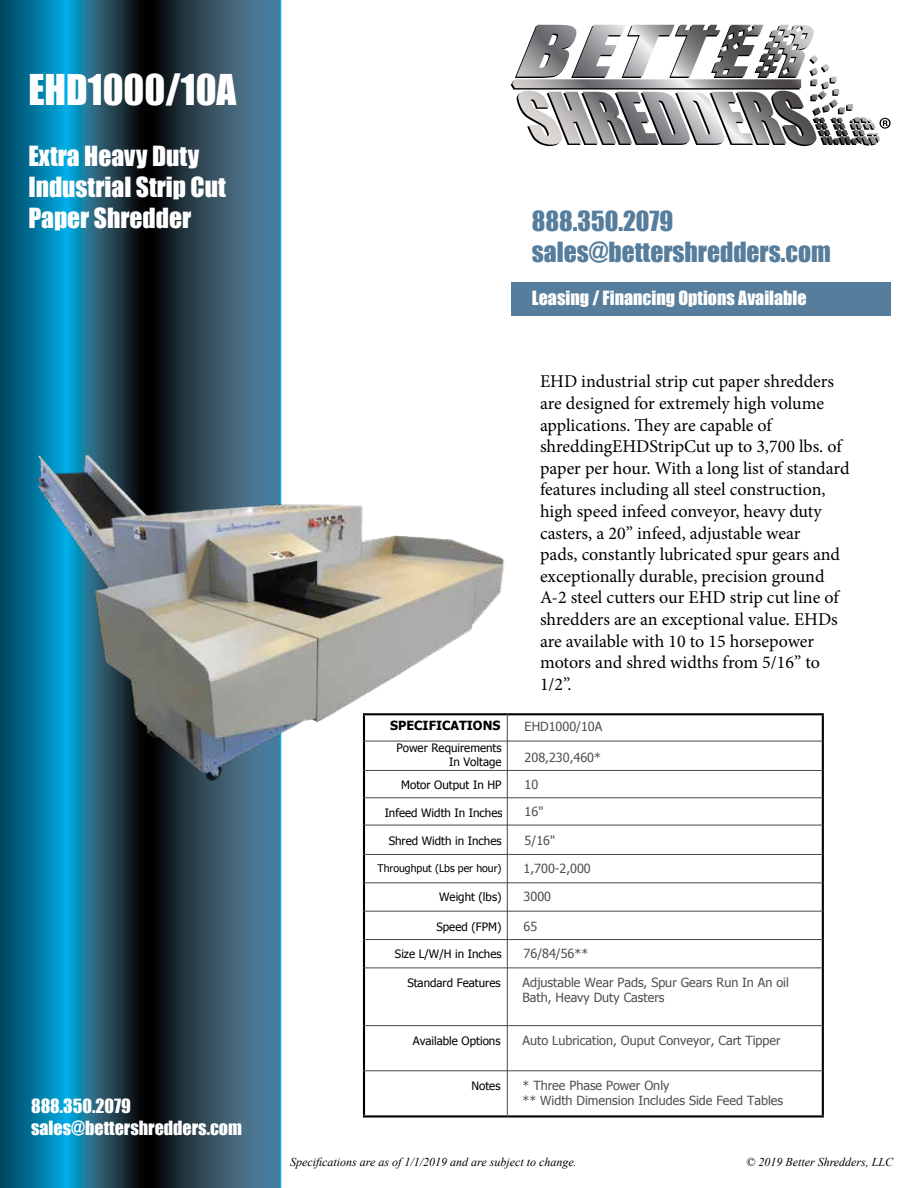
<style>
.page{position:relative;width:918px;height:1188px;background:#fff}
.page>*{position:absolute;margin:0;border:0;box-sizing:border-box;transform-origin:0 0}
.t1{font:39px "Impact";color:#fff}
.t2{font:25.5px/30.6px "Impact";color:#fff}
.t3{font:25.5px/30.6px "Impact";color:#567d9c}
.t4{font:18px/21.6px "Minion Pro";letter-spacing:-.005em;color:#000}
.t5{font:18px/21.6px "Impact";color:#fff}
.t6{font:12.6px/27.3px "Tahoma";color:#505050}
.t7{font:700 12.6px "Tahoma";color:#000}
.t8{font:italic 12px "Times New Roman";color:#000}
.t9{font:11.55px/13.6px "Tahoma";color:#000;text-align:right}
.t10{font:10.5px "Tahoma";color:#000}
</style>
<div class="page">
<svg style="left:0;top:0;width:281px;height:1188px;background:#1b576f"></svg>
<svg style="left:511px;top:83px;width:367px;height:63px"></svg>
<svg style="left:512px;top:25px;width:327px;height:109px"></svg>
<svg style="left:879px;top:118px;width:12px;height:11px"></svg>
<div style="left:511px;top:283px;width:380px;height:33px;background:#567d9c"></div>
<hr style="left:363px;top:713px;width:461px;height:2px;background:#000">
<hr style="left:363px;top:1115px;width:461px;height:2px;background:#000">
<hr style="left:822px;top:715px;width:2px;height:400px;background:#000">
<hr style="left:363px;top:715px;width:2px;height:400px;background:#000">
<hr style="left:507px;top:713px;width:1px;height:405px;background:#505050">
<hr style="left:363px;top:741px;width:460px;height:1px;background:#505050">
<hr style="left:363px;top:770px;width:460px;height:1px;background:#505050">
<hr style="left:363px;top:797px;width:460px;height:1px;background:#505050">
<hr style="left:363px;top:825px;width:460px;height:1px;background:#505050">
<hr style="left:363px;top:854px;width:460px;height:1px;background:#505050">
<hr style="left:363px;top:882px;width:460px;height:1px;background:#505050">
<hr style="left:363px;top:911px;width:460px;height:1px;background:#505050">
<hr style="left:363px;top:967px;width:460px;height:1px;background:#505050">
<hr style="left:363px;top:939px;width:460px;height:1px;background:#505050">
<hr style="left:363px;top:1025px;width:460px;height:1px;background:#505050">
<hr style="left:363px;top:1070px;width:460px;height:1px;background:#505050">
<img style="left:28px;top:376px;width:483px;height:464px">
<h1 class="t1" style="left:28px;top:59px;width:210px">EHD1000/10A</h1>
<h2 class="t2" style="left:28px;top:140px;width:199px">Extra Heavy Duty<br>Industrial Strip Cut<br>Paper Shredder</h2>
<p class="t5" style="left:31px;top:1095px;width:212px">888.350.2079 sales@bettershredders.com</p>
<h2 class="t3" style="left:532px;top:205px;width:300px">888.350.2079 sales@bettershredders.com</h2>
<p class="t5" style="left:532px;top:287px;width:276px">Leasing / Financing Options Available</p>
<p class="t4" style="left:540px;top:371px;width:311px">EHD industrial strip cut paper shredders are designed for extremely high volume applications. They are capable of shreddingEHDStripCut up to 3,700 lbs. of paper per hour. With a long list of standard features including all steel construction, high speed infeed conveyor, heavy duty casters, a 20” infeed, adjustable wear<br>pads, constantly lubricated spur gears and exceptionally durable, precision ground A-2 steel cutters our EHD strip cut line of shredders are an exceptional value. EHDs are available with 10 to 15 horsepower motors and shred widths from 5/16” to 1/2”.</p>
<p class="t7" style="left:390px;top:717px;width:112px">SPECIFICATIONS</p>
<p class="t6" style="left:525px;top:712px;width:79px">EHD1000/10A</p>
<p class="t9" style="left:396px;top:741px;width:107px">Power Requirements<br>In Voltage</p>
<p class="t9" style="left:401px;top:777px;width:102px">Motor Output In HP</p>
<p class="t9" style="left:385px;top:806px;width:119px">Infeed Width In Inches</p>
<p class="t9" style="left:389px;top:833px;width:114px">Shred Width in Inches</p>
<p class="t6" style="left:525px;top:743px;width:78px">208,230,460*<br>10<br>16"</p>
<p class="t6" style="left:525px;top:826px;width:32px">5/16"</p>
<p class="t10" style="left:378px;top:861px;width:125px">Throughput (Lbs per hour)</p>
<p class="t6" style="left:524px;top:854px;width:69px">1,700-2,000</p>
<p class="t9" style="left:439px;top:890px;width:64px">Weight (lbs)</p>
<p class="t6" style="left:524px;top:882px;width:29px">3000</p>
<p class="t9" style="left:437px;top:919px;width:67px">Speed (FPM)</p>
<p class="t6" style="left:524px;top:912px;width:15px">65</p>
<p class="t9" style="left:395px;top:946px;width:108px">Size L/W/H in Inches</p>
<p class="t6" style="left:524px;top:939px;width:66px">76/84/56**</p>
<p class="t9" style="left:407px;top:976px;width:95px">Standard Features</p>
<p class="t6" style="left:523px;top:975px;width:268px;line-height:14.7px">Adjustable Wear Pads, Spur Gears Run In An oil<br>Bath, Heavy Duty Casters</p>
<p class="t9" style="left:413px;top:1034px;width:89px">Available Options</p>
<p class="t6" style="left:523px;top:1026px;width:260px">Auto Lubrication, Ouput Conveyor, Cart Tipper</p>
<p class="t9" style="left:471px;top:1079px;width:31px">Notes</p>
<p class="t6" style="left:523px;top:1078px;width:262px;line-height:14.7px">* Three Phase Power Only<br>** Width Dimension Includes Side Feed Tables</p>
<p class="t8" style="left:290px;top:1153px;width:288px">Specifications are as of 1/1/2019 and are subject to change.</p>
<p class="t8" style="left:746px;top:1153px;width:149px">© 2019 Better Shredders, LLC</p>
</div>
